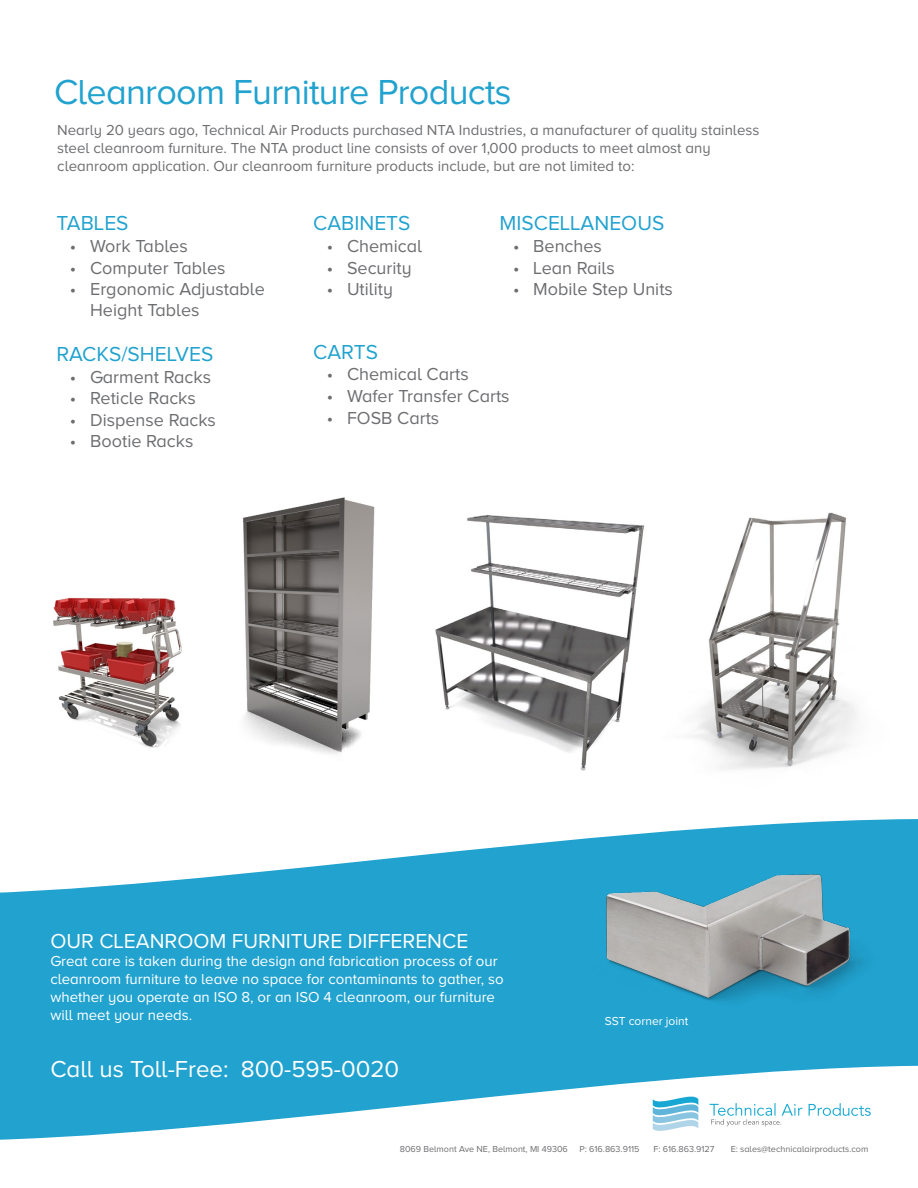
<style>
.page{position:relative;width:918px;height:1188px;background:#fff}
.page>*{position:absolute;margin:0;border:0;box-sizing:border-box;transform-origin:0 0}
.t1{font:36px "Proxima Nova A";letter-spacing:-.02em;color:#21a2cf}
.t2{font:24px "Proxima Nova A";color:#fff}
.t3{font:21px "Proxima Nova A";color:#21a2cf}
.t4{font:21px "Proxima Nova A";color:#fff}
.t5{font:18px/20.4px "Proxima Nova A";color:#6d6e71}
.t6{font:15px/18px "Proxima Nova A";color:#6d6e71}
.t7{font:15px/18px "Proxima Nova A";color:#fff}
.t8{font:12px "Proxima Nova A";color:#fff}
.t9{font:9px "Proxima Nova A";color:#6d6e71}
</style>
<div class="page">
<svg style="left:0;top:819px;width:918px;height:82px"></svg>
<svg style="left:0;top:901px;width:918px;height:239px;fill:#21a2cf"></svg>
<img style="left:572px;top:855px;width:313px;height:171px">
<img style="left:243px;top:497px;width:132px;height:257px">
<img style="left:435px;top:515px;width:210px;height:256px">
<svg style="left:653px;top:1097px;width:45px;height:34px"></svg>
<svg style="left:710px;top:1103px;width:161px;height:24px"></svg>
<img style="left:692px;top:512px;width:165px;height:257px">
<img style="left:53px;top:597px;width:129px;height:151px">
<h1 class="t1" style="left:54px;top:72px;width:459px">Cleanroom Furniture Products</h1>
<p class="t6" style="left:57px;top:121px;width:704px">Nearly 20 years ago, Technical Air Products purchased NTA Industries, a manufacturer of quality stainless steel cleanroom furniture. The NTA product line consists of over 1,000 products to meet almost any cleanroom application. Our cleanroom furniture products include, but are not limited to:</p>
<h3 class="t3" style="left:56px;top:212px;width:74px">TABLES</h3>
<p class="t5" style="left:70px;top:236px;width:119px">• Work Tables</p>
<p class="t5" style="left:70px;top:257px;width:157px">• Computer Tables</p>
<p class="t5" style="left:90px;top:279px;width:176px;text-indent:-20px">• Ergonomic Adjustable<br>Height Tables</p>
<h3 class="t3" style="left:56px;top:342px;width:158px">RACKS/SHELVES</h3>
<p class="t5" style="left:70px;top:366px;width:143px">• Garment Racks</p>
<p class="t5" style="left:70px;top:388px;width:128px">• Reticle Racks</p>
<p class="t5" style="left:70px;top:409px;width:148px">• Dispense Racks</p>
<p class="t5" style="left:70px;top:431px;width:125px">• Bootie Racks</p>
<h3 class="t3" style="left:313px;top:212px;width:99px">CABINETS</h3>
<p class="t5" style="left:327px;top:236px;width:97px">• Chemical</p>
<p class="t5" style="left:327px;top:257px;width:86px">• Security</p>
<p class="t5" style="left:327px;top:279px;width:68px">• Utility</p>
<h3 class="t3" style="left:500px;top:212px;width:166px">MISCELLANEOUS</h3>
<p class="t5" style="left:513px;top:236px;width:91px">• Benches</p>
<p class="t5" style="left:513px;top:257px;width:103px">• Lean Rails</p>
<p class="t5" style="left:513px;top:279px;width:162px">• Mobile Step Units</p>
<h3 class="t3" style="left:313px;top:340px;width:66px">CARTS</h3>
<p class="t5" style="left:327px;top:364px;width:143px">• Chemical Carts</p>
<p class="t5" style="left:327px;top:386px;width:184px">• Wafer Transfer Carts</p>
<p class="t5" style="left:327px;top:407px;width:114px">• FOSB Carts</p>
<h3 class="t4" style="left:50px;top:929px;width:419px">OUR CLEANROOM FURNITURE DIFFERENCE</h3>
<p class="t7" style="left:50px;top:952px;width:455px">Great care is taken during the design and fabrication process of our cleanroom furniture to leave no space for contaminants to gather, so whether you operate an ISO 8, or an ISO 4 cleanroom, our furniture will meet your needs.</p>
<h2 class="t2" style="left:50px;top:1056px;width:350px">Call us Toll-Free: 800-595-0020</h2>
<p class="t8" style="left:605px;top:1015px;width:85px">SST corner joint</p>
<p class="t9" style="left:400px;top:1144px;width:170px">8069 Belmont Ave NE, Belmont, MI 49306</p>
<p class="t9" style="left:580px;top:1144px;width:61px">P: 616.863.9115</p>
<p class="t9" style="left:653px;top:1144px;width:63px">F: 616.863.9127</p>
<p class="t9" style="left:731px;top:1144px;width:139px">E: sales@technicalairproducts.com</p>
</div>
